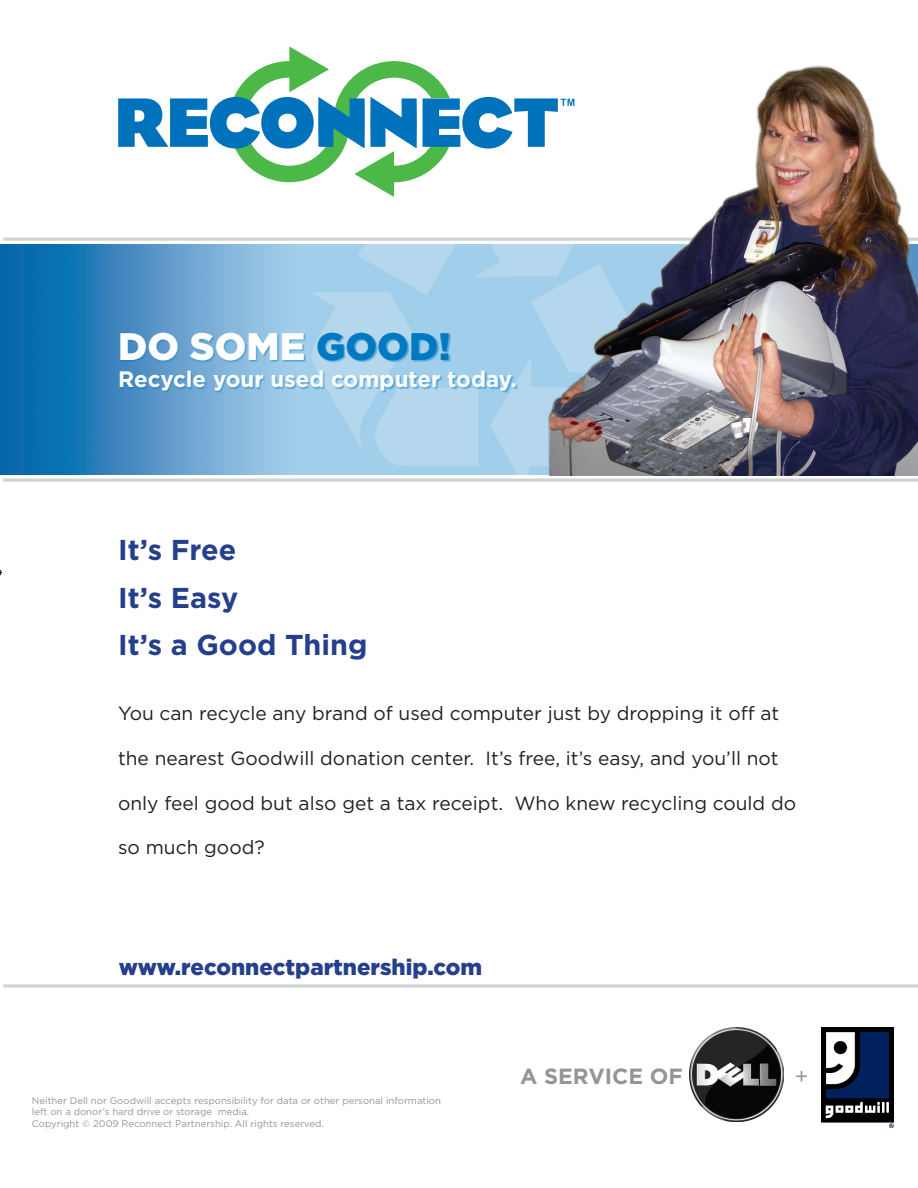
<style>
.page{position:relative;width:918px;height:1188px;background:#fff}
.page>*{position:absolute;margin:0;border:0;box-sizing:border-box;transform-origin:0 0}
.t1{font:900 38.25px "Gotham";color:#fff}
.t2{font:700 28.65px/47.8px "Gotham";color:#253f8e}
.t3{font:700 22.35px "Gotham";color:#fff}
.t4{font:900 22.35px "Gotham";color:#253f8e}
.t5{font:700 21.9px "Gotham";color:#939598}
.t6{font:21.9px "Gotham";color:#939598}
.t7{font:19.2px "Gotham";color:#231f20}
.t8{font:9.6px/11.6px "Gotham";color:#939598}
.s1{color:#0079c2}
</style>
<div class="page">
<img style="left:1px;top:245px;width:546px;height:230px">
<hr style="left:3px;top:238px;width:915px;height:3px;background:#d1d2d4">
<hr style="left:3px;top:478px;width:915px;height:4px;background:#dddddf">
<div style="left:120px;top:332px;width:398px;height:61px;background:#0079c2;opacity:.5"></div>
<svg style="left:118px;top:46px;width:429px;height:151px"></svg>
<svg style="left:3px;top:984px;width:915px;height:4px"></svg>
<img style="left:690px;top:1028px;width:94px;height:94px">
<img style="left:821px;top:1028px;width:73px;height:100px">
<img style="left:547px;top:65px;width:371px;height:410px">
<p class="t1" style="left:118px;top:320px;width:334px">DO SOME <span class="s1">GOOD!</span></p>
<p class="t3" style="left:118px;top:364px;width:400px">Recycle your used computer today.</p>
<p class="t2" style="left:118px;top:525px;width:251px">It’s Free<br>It’s Easy<br>It’s a Good Thing</p>
<p class="t7" style="left:118px;top:701px;width:663px">You can recycle any brand of used computer just by dropping it off at</p>
<p class="t7" style="left:118px;top:746px;width:662px">the nearest Goodwill donation center. It’s free, it’s easy, and you’ll not</p>
<p class="t7" style="left:118px;top:791px;width:680px">only feel good but also get a tax receipt. Who knew recycling could do</p>
<p class="t7" style="left:118px;top:835px;width:148px">so much good?</p>
<p class="t4" style="left:119px;top:952px;width:365px">www.reconnectpartnership.com</p>
<p class="t8" style="left:32px;top:1094px;width:411px">Neither Dell nor Goodwill accepts responsibility for data or other personal information left on a donor’s hard drive or storage media.<br>Copyright © 2009 Reconnect Partnership. All rights reserved.</p>
<p class="t5" style="left:520px;top:1061px;width:164px">A SERVICE OF</p>
<p class="t6" style="left:795px;top:1062px;width:15px">+</p>
</div>
